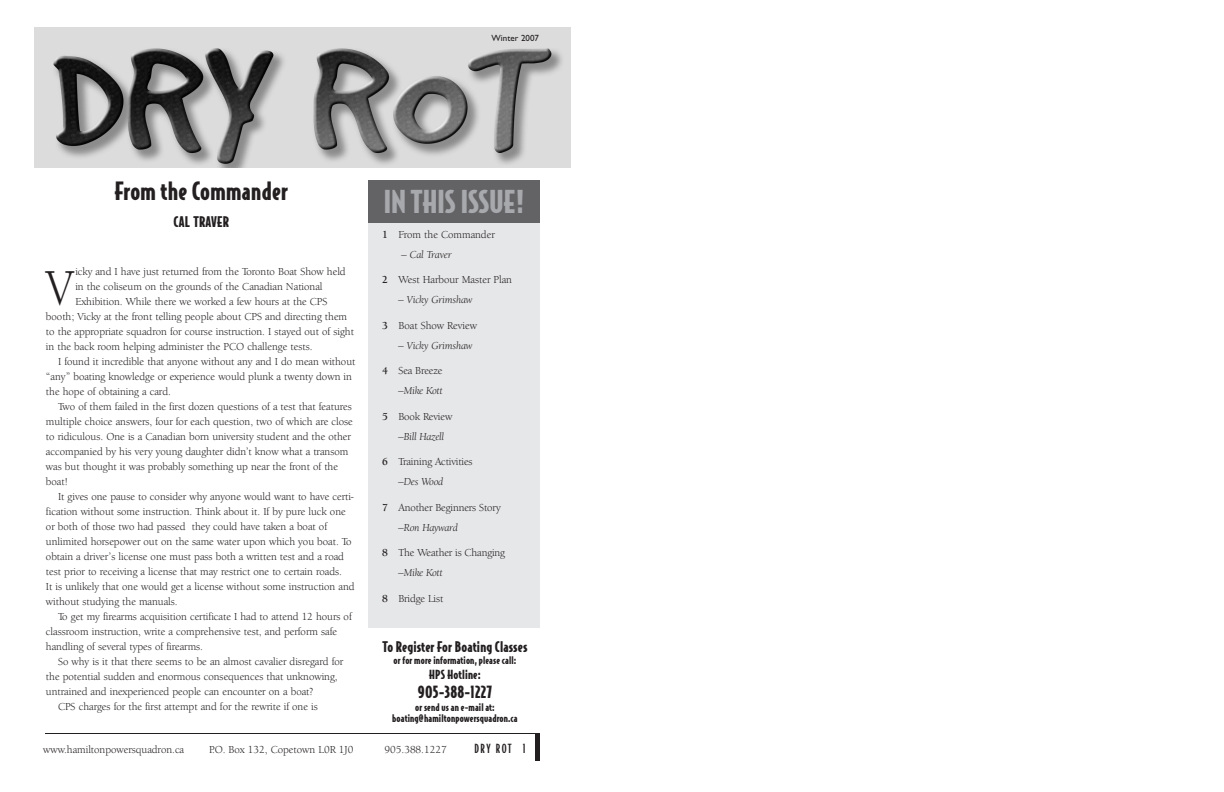
<style>
.page{position:relative;width:1224px;height:792px;background:#fff}
.page>*{position:absolute;margin:0;border:0;box-sizing:border-box;transform-origin:0 0}
.t1{font:53.3px "Berkeley Oldstyle IT Cby BT";color:#231f20;scale:.88 1}
.t2{font:900 30px "Bodega Sans";color:#a8a9ad}
.t3{font:900 24px "Bodega Sans";letter-spacing:.015em;color:#231f20}
.t4{font:900 16px "Bodega Sans";letter-spacing:.015em;color:#231f20}
.t5{font:900 14px "Bodega Sans";letter-spacing:.015em;color:#231f20}
.t6{font:900 12px "Bodega Sans";letter-spacing:.015em;color:#231f20}
.t7{font:500 12px "Bodega Sans";letter-spacing:.12em;color:#231f20}
.t8{font:11px/20px "Berkeley Oldstyle IT Cby BT";color:#231f20}
.t9{font:italic 11px/20px "Berkeley Oldstyle IT Cby BT";color:#231f20}
.t10{font:900 10px/11px "Bodega Sans";letter-spacing:.015em;color:#231f20;text-align:center}
.t11{font:9px "Gill Sans";color:#231f20}
.s1{font-weight:700}
.s2{font-style:italic}
.s3{font-weight:700;font-style:normal}
.s4{font-style:normal}
</style>
<div class="page">
<img style="left:35px;top:27px;width:535px;height:141px">
<hr style="left:45px;top:733px;width:495px;height:1px;background:#231f20">
<hr style="left:536px;top:734px;width:4px;height:27px;background:#231f20">
<div style="left:368px;top:180px;width:172px;height:448px;background:#e6e7e9"></div>
<div style="left:368px;top:180px;width:172px;height:43px;background:#636366"></div>
<p class="t11" style="left:492px;top:34px;width:49px">Winter 2007</p>
<h3 class="t3" style="left:115px;top:178px;width:175px">From the Commander</h3>
<p class="t5" style="left:174px;top:214px;width:57px">CAL TRAVER</p>
<h1 class="t1" style="left:46px;top:268px;width:32px">V</h1>
<p class="t8" style="left:75px;top:263px;width:272px">icky and I have just returned from the Toronto Boat Show held</p>
<p class="t8" style="left:75px;top:278px;width:249px">in the coliseum on the grounds of the Canadian National</p>
<p class="t8" style="left:75px;top:293px;width:254px">Exhibition. While there we worked a few hours at the CPS</p>
<p class="t8" style="left:46px;top:308px;width:303px">booth; Vicky at the front telling people about CPS and directing them</p>
<p class="t8" style="left:46px;top:323px;width:309px">to the appropriate squadron for course instruction. I stayed out of sight</p>
<p class="t8" style="left:46px;top:338px;width:268px">in the back room helping administer the PCO challenge tests.</p>
<p class="t8" style="left:58px;top:353px;width:299px">I found it incredible that anyone without any and I do mean without</p>
<p class="t8" style="left:46px;top:368px;width:307px">“any” boating knowledge or experience would plunk a twenty down in</p>
<p class="t8" style="left:46px;top:383px;width:126px">the hope of obtaining a card.</p>
<p class="t8" style="left:58px;top:398px;width:295px">Two of them failed in the first dozen questions of a test that features</p>
<p class="t8" style="left:46px;top:413px;width:308px">multiple choice answers, four for each question, two of which are close</p>
<p class="t8" style="left:46px;top:428px;width:306px">to ridiculous. One is a Canadian born university student and the other</p>
<p class="t8" style="left:46px;top:443px;width:304px">accompanied by his very young daughter didn’t know what a transom</p>
<p class="t8" style="left:46px;top:458px;width:294px">was but thought it was probably something up near the front of the</p>
<p class="t8" style="left:46px;top:473px;width:23px">boat!</p>
<p class="t8" style="left:58px;top:488px;width:298px">It gives one pause to consider why anyone would want to have certi-</p>
<p class="t8" style="left:46px;top:503px;width:301px">fication without some instruction. Think about it. If by pure luck one</p>
<p class="t8" style="left:46px;top:518px;width:283px">or both of those two had passed they could have taken a boat of</p>
<p class="t8" style="left:46px;top:533px;width:307px">unlimited horsepower out on the same water upon which you boat. To</p>
<p class="t8" style="left:46px;top:548px;width:300px">obtain a driver’s license one must pass both a written test and a road</p>
<p class="t8" style="left:46px;top:563px;width:298px">test prior to receiving a license that may restrict one to certain roads.</p>
<p class="t8" style="left:46px;top:578px;width:310px">It is unlikely that one would get a license without some instruction and</p>
<p class="t8" style="left:46px;top:593px;width:133px">without studying the manuals.</p>
<p class="t8" style="left:58px;top:608px;width:295px">To get my firearms acquisition certificate I had to attend 12 hours of</p>
<p class="t8" style="left:46px;top:623px;width:293px">classroom instruction, write a comprehensive test, and perform safe</p>
<p class="t8" style="left:46px;top:638px;width:159px">handling of several types of firearms.</p>
<p class="t8" style="left:58px;top:653px;width:287px">So why is it that there seems to be an almost cavalier disregard for</p>
<p class="t8" style="left:46px;top:668px;width:293px">the potential sudden and enormous consequences that unknowing,</p>
<p class="t8" style="left:46px;top:683px;width:269px">untrained and inexperienced people can encounter on a boat?</p>
<p class="t8" style="left:58px;top:698px;width:261px">CPS charges for the first attempt and for the rewrite if one is</p>
<h2 class="t2" style="left:384px;top:185px;width:141px">IN THIS ISSUE!</h2>
<p class="t8" style="left:382px;top:225px;width:114px"><span class="s1">1</span> From the Commander</p>
<p class="t9" style="left:402px;top:245px;width:51px">– Cal Traver</p>
<p class="t8" style="left:382px;top:271px;width:132px"><span class="s1">2</span> West Harbour Master Plan</p>
<p class="t9" style="left:398px;top:291px;width:76px">– Vicky Grimshaw</p>
<p class="t8" style="left:382px;top:316px;width:97px"><span class="s1">3</span> Boat Show Review</p>
<p class="t9" style="left:398px;top:336px;width:76px">– Vicky Grimshaw</p>
<p class="t8" style="left:382px;top:362px;width:62px;text-align:right"><span class="s1">4</span> Sea Breeze <span class="s2">–Mike Kott</span></p>
<p class="t9" style="left:398px;top:407px;width:55px;text-indent:-16px"><span class="s3">5</span> <span class="s4">Book Review </span>–Bill Hazell</p>
<p class="t8" style="left:398px;top:453px;width:76px;text-indent:-16px"><span class="s1">6</span> Training Activities <span class="s2">–Des Wood</span></p>
<p class="t8" style="left:398px;top:498px;width:104px;text-indent:-16px"><span class="s1">7</span> Another Beginners Story <span class="s2">–Ron Hayward</span></p>
<p class="t8" style="left:398px;top:544px;width:108px;text-indent:-16px"><span class="s1">8</span> The Weather is Changing <span class="s2">–Mike Kott</span></p>
<p class="t8" style="left:382px;top:589px;width:63px"><span class="s1">8</span> Bridge List</p>
<p class="t5" style="left:383px;top:639px;width:146px">To Register For Boating Classes</p>
<p class="t10" style="left:394px;top:655px;width:124px">or for more information, please call:</p>
<p class="t6" style="left:429px;top:668px;width:53px">HPS Hotline:</p>
<h3 class="t4" style="left:418px;top:683px;width:76px">905-388-1227</h3>
<p class="t10" style="left:392px;top:702px;width:127px">or send us an e-mail at: boating@hamiltonpowersquadron.ca</p>
<p class="t8" style="left:43px;top:741px;width:142px">www.hamiltonpowersquadron.ca</p>
<p class="t8" style="left:209px;top:741px;width:146px">P.O. Box 132, Copetown L0R 1J0</p>
<p class="t8" style="left:385px;top:741px;width:64px">905.388.1227</p>
<p class="t7" style="left:475px;top:742px;width:52px">DRY ROT 1</p>
</div>
